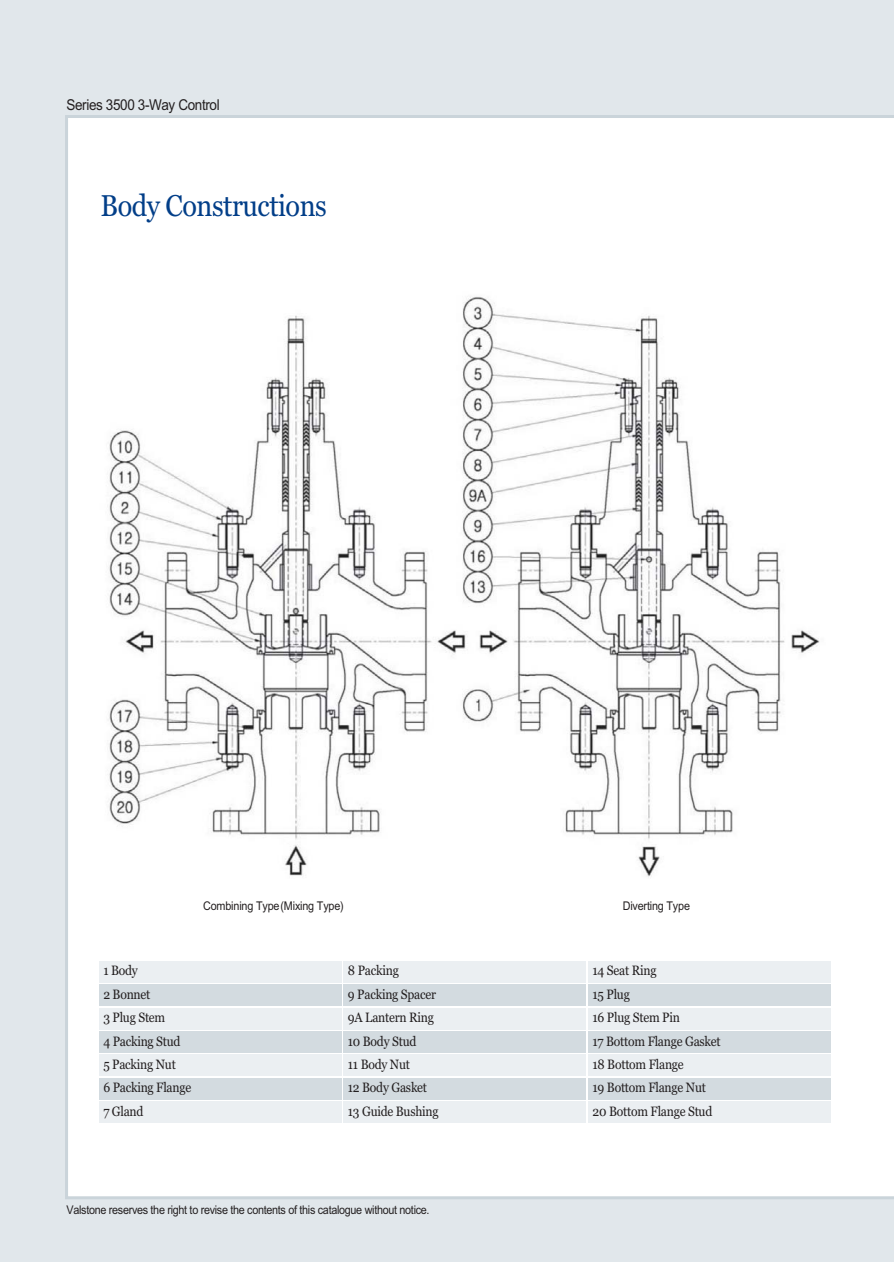
<style>
.page{position:relative;width:894px;height:1262px;background:#fff}
.page>*{position:absolute;margin:0;border:0;box-sizing:border-box;transform-origin:0 0}
.t1{font:30px "Georgia";letter-spacing:-.02em;color:#023e88;scale:.9 1}
.t2{font:15px "Arial";letter-spacing:-.03em;color:#231f20;scale:.9 1}
.t3{font:13.5px "Georgia";letter-spacing:-.02em;color:#231f20;scale:.9 1}
.t4{font:12px "Arial";letter-spacing:-.03em;color:#231f20;scale:.9 1}
</style>
<div class="page">
<div style="left:0;top:0;width:893px;height:1262px;background:#e1e7eb"></div>
<div style="left:65px;top:115px;width:828px;height:1084px;background:#fff"></div>
<div style="left:99px;top:961px;width:242px;height:21px;background:#ebeff2"></div>
<div style="left:344px;top:961px;width:242px;height:21px;background:#ebeff2"></div>
<div style="left:588px;top:961px;width:242px;height:21px;background:#ebeff2"></div>
<div style="left:99px;top:985px;width:242px;height:21px;background:#d3dbe0"></div>
<div style="left:344px;top:985px;width:242px;height:21px;background:#d3dbe0"></div>
<div style="left:588px;top:985px;width:242px;height:21px;background:#d3dbe0"></div>
<div style="left:99px;top:1008px;width:242px;height:21px;background:#ebeff2"></div>
<div style="left:344px;top:1008px;width:242px;height:21px;background:#ebeff2"></div>
<div style="left:588px;top:1008px;width:242px;height:21px;background:#ebeff2"></div>
<div style="left:99px;top:1031px;width:242px;height:22px;background:#d3dbe0"></div>
<div style="left:344px;top:1031px;width:242px;height:22px;background:#d3dbe0"></div>
<div style="left:588px;top:1031px;width:242px;height:22px;background:#d3dbe0"></div>
<div style="left:99px;top:1055px;width:242px;height:21px;background:#ebeff2"></div>
<div style="left:344px;top:1055px;width:242px;height:21px;background:#ebeff2"></div>
<div style="left:588px;top:1055px;width:242px;height:21px;background:#ebeff2"></div>
<div style="left:99px;top:1078px;width:242px;height:21px;background:#d3dbe0"></div>
<div style="left:344px;top:1078px;width:242px;height:21px;background:#d3dbe0"></div>
<div style="left:588px;top:1078px;width:242px;height:21px;background:#d3dbe0"></div>
<div style="left:99px;top:1101px;width:242px;height:22px;background:#ebeff2"></div>
<div style="left:344px;top:1101px;width:242px;height:22px;background:#ebeff2"></div>
<div style="left:588px;top:1101px;width:242px;height:22px;background:#ebeff2"></div>
<img style="left:99px;top:291px;width:731px;height:594px">
<p class="t2" style="left:67px;top:100px;width:172px">Series 3500 3-Way Control</p>
<h1 class="t1" style="left:101px;top:193px;width:253px">Body Constructions</h1>
<p class="t4" style="left:203px;top:902px;width:158px">Combining Type(Mixing Type)</p>
<p class="t4" style="left:622px;top:902px;width:76px">Diverting Type</p>
<p class="t3" style="left:103px;top:965px;width:40px">1 Body</p>
<p class="t3" style="left:348px;top:965px;width:58px">8 Packing</p>
<p class="t3" style="left:592px;top:965px;width:73px">14 Seat Ring</p>
<p class="t3" style="left:103px;top:989px;width:54px">2 Bonnet</p>
<p class="t3" style="left:348px;top:989px;width:99px">9 Packing Spacer</p>
<p class="t3" style="left:592px;top:989px;width:43px">15 Plug</p>
<p class="t3" style="left:103px;top:1012px;width:70px">3 Plug Stem</p>
<p class="t3" style="left:348px;top:1012px;width:97px">9A Lantern Ring</p>
<p class="t3" style="left:592px;top:1012px;width:98px">16 Plug Stem Pin</p>
<p class="t3" style="left:103px;top:1035px;width:87px">4 Packing Stud</p>
<p class="t3" style="left:348px;top:1035px;width:78px">10 Body Stud</p>
<p class="t3" style="left:592px;top:1035px;width:144px">17 Bottom Flange Gasket</p>
<p class="t3" style="left:103px;top:1059px;width:82px">5 Packing Nut</p>
<p class="t3" style="left:348px;top:1059px;width:70px">11 Body Nut</p>
<p class="t3" style="left:592px;top:1059px;width:103px">18 Bottom Flange</p>
<p class="t3" style="left:103px;top:1082px;width:99px">6 Packing Flange</p>
<p class="t3" style="left:348px;top:1082px;width:89px">12 Body Gasket</p>
<p class="t3" style="left:592px;top:1082px;width:127px">19 Bottom Flange Nut</p>
<p class="t3" style="left:103px;top:1106px;width:46px">7 Gland</p>
<p class="t3" style="left:348px;top:1106px;width:102px">13 Guide Bushing</p>
<p class="t3" style="left:592px;top:1106px;width:134px">20 Bottom Flange Stud</p>
<p class="t4" style="left:67px;top:1205px;width:405px">Valstone reserves the right to revise the contents of this catalogue without notice.</p>
</div>
